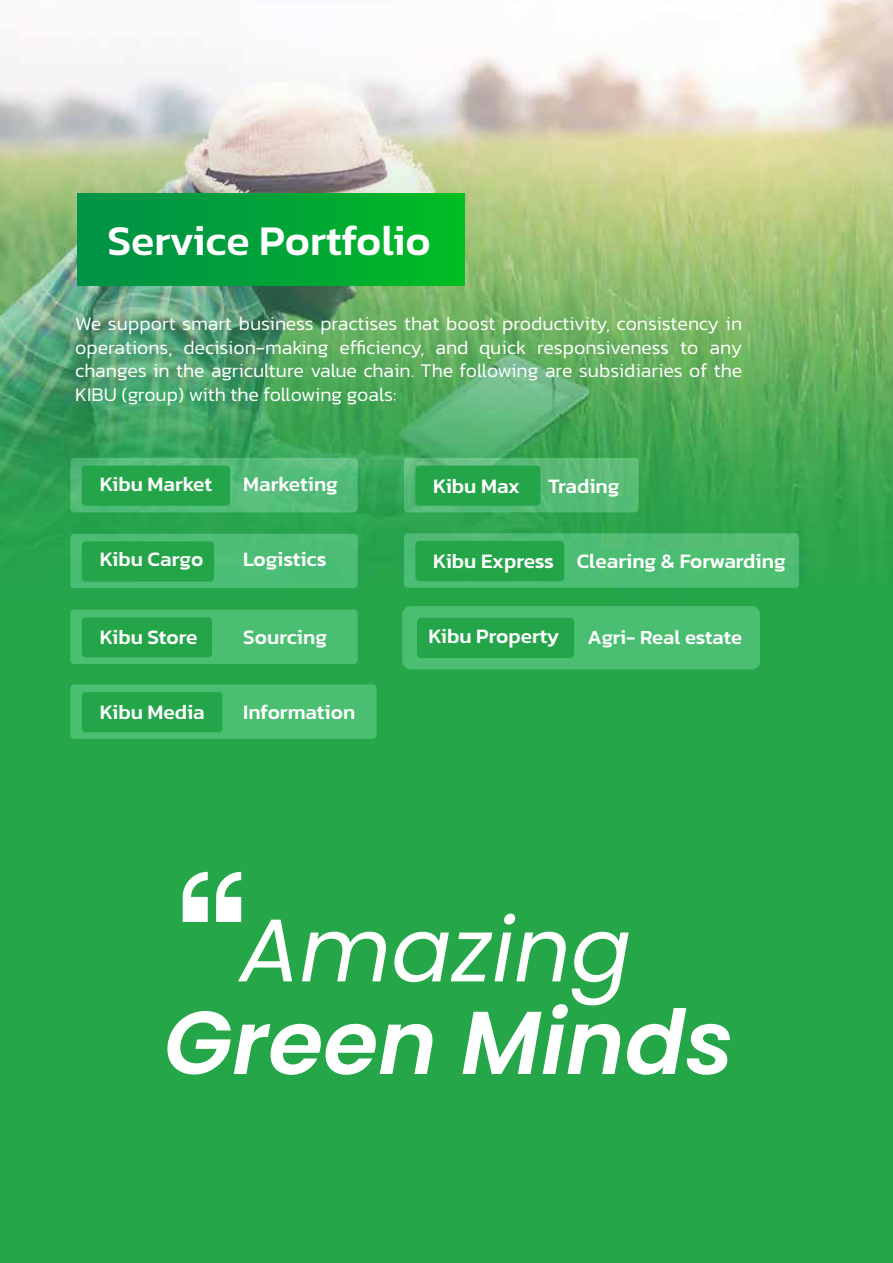
<style>
.page{position:relative;width:893px;height:1263px;background:#fff}
.page>*{position:absolute;margin:0;border:0;box-sizing:border-box;transform-origin:0 0}
.t1{font:italic 600 89.1px "Poppins";color:#fff}
.t2{font:italic 89.1px "Poppins";color:#fff}
.t3{font:500 42.9px "Kanit";color:#fff}
.t4{font:500 20.85px "Kanit";color:#fff}
.t5{font:500 20.25px "Kanit";color:#fff}
.t6{font:300 19.65px/23.5px "Kanit";color:#fff;text-align:justify}
</style>
<div class="page">
<img style="left:0;top:0;width:893px;height:1263px">
<svg style="left:70px;top:458px;width:288px;height:54px;background:#54bb7a"></svg>
<div style="left:82px;top:466px;width:148px;height:40px;background:#24a54a;border-radius:4px"></div>
<div style="left:70px;top:534px;width:288px;height:54px;background:#4bbd76;border-radius:4px"></div>
<div style="left:82px;top:541px;width:132px;height:41px;background:#24a54a;border-radius:4px"></div>
<div style="left:70px;top:610px;width:288px;height:54px;background:#4abf71;border-radius:4px"></div>
<div style="left:82px;top:617px;width:130px;height:40px;background:#24a54a;border-radius:4px"></div>
<div style="left:70px;top:684px;width:306px;height:55px;background:#4abf71;border-radius:4px"></div>
<div style="left:82px;top:692px;width:140px;height:40px;background:#24a54a;border-radius:4px"></div>
<div style="left:404px;top:533px;width:395px;height:55px;background:#4ebd73;border-radius:4px"></div>
<div style="left:415px;top:541px;width:149px;height:40px;background:#24a54a;border-radius:4px"></div>
<svg style="left:404px;top:458px;width:234px;height:54px;background:#58bb77"></svg>
<div style="left:415px;top:466px;width:125px;height:40px;background:#24a54a;border-radius:4px"></div>
<div style="left:402px;top:606px;width:358px;height:63px;background:#4abf71;border-radius:8px"></div>
<div style="left:417px;top:618px;width:157px;height:40px;background:#24a54a;border-radius:4px"></div>
<div style="left:77px;top:194px;width:387px;height:91px;background:linear-gradient(to right,#008e49,#00bb24)"></div>
<img style="left:846px;top:323px;width:47px;height:940px">
<svg style="left:183px;top:872px;width:25px;height:50px"></svg>
<svg style="left:216px;top:872px;width:25px;height:50px"></svg>
<h2 class="t3" style="left:107px;top:208px;width:325px">Service Portfolio</h2>
<p class="t6" style="left:75px;top:311px;width:668px">We support smart business practises that boost productivity, consistency in operations, decision-making efficiency, and quick responsiveness to any changes in the agriculture value chain. The following are subsidiaries of the KIBU (group) with the following goals:</p>
<p class="t4" style="left:100px;top:468px;width:114px">Kibu Market</p>
<p class="t4" style="left:243px;top:468px;width:96px">Marketing</p>
<p class="t4" style="left:433px;top:470px;width:88px">Kibu Max</p>
<p class="t4" style="left:548px;top:470px;width:73px">Trading</p>
<p class="t4" style="left:100px;top:544px;width:105px">Kibu Cargo</p>
<p class="t4" style="left:243px;top:544px;width:85px">Logistics</p>
<p class="t4" style="left:433px;top:545px;width:354px">Kibu Express Clearing &amp; Forwarding</p>
<p class="t4" style="left:100px;top:622px;width:99px">Kibu Store</p>
<p class="t4" style="left:243px;top:622px;width:85px">Sourcing</p>
<p class="t4" style="left:428px;top:621px;width:132px">Kibu Property</p>
<p class="t5" style="left:587px;top:622px;width:156px">Agri- Real estate</p>
<p class="t4" style="left:100px;top:696px;width:107px">Kibu Media</p>
<p class="t4" style="left:243px;top:696px;width:114px">Information</p>
<h1 class="t2" style="left:240px;top:898px;width:393px">Amazing</h1>
<h1 class="t1" style="left:164px;top:991px;width:571px">Green Minds</h1>
</div>
